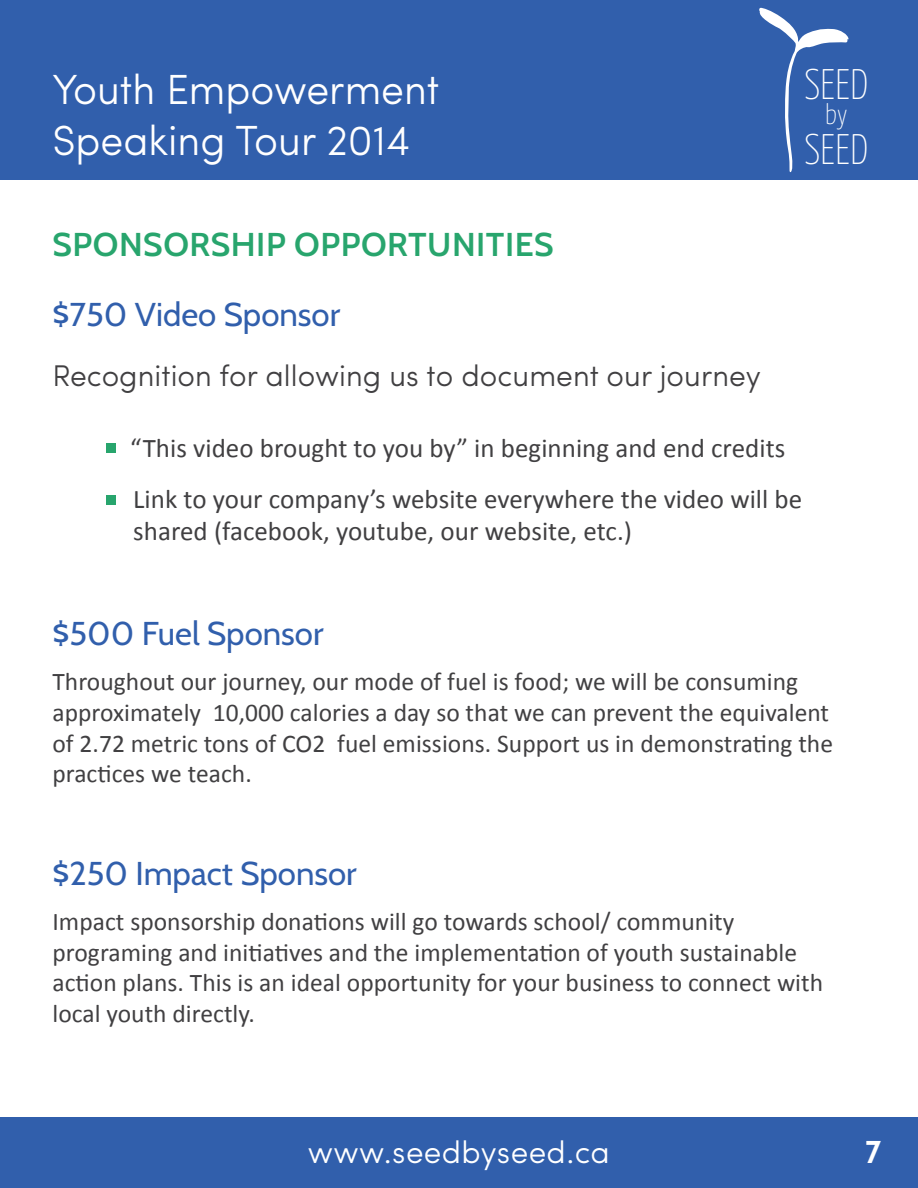
<style>
.page{position:relative;width:918px;height:1188px;background:#fff}
.page>*{position:absolute;margin:0;border:0;box-sizing:border-box;transform-origin:0 0}
.t1{font:100 42.75px/65.6px "Yanone Kaffeesatz";color:#fff}
.t2{font:300 42.15px/50.7px "Sofia Pro";color:#fff}
.t3{font:33px "Cabin";color:#315fac}
.t4{font:600 33px "Cabin";letter-spacing:.015em;color:#28a56d}
.t5{font:300 31.5px "Sofia Pro";letter-spacing:.015em;color:#fff}
.t6{font:700 31.5px "Cabin";color:#fff}
.t7{font:300 30px "Sofia Pro";color:#414042}
.t8{font:100 28.5px "Yanone Kaffeesatz";color:#fff}
.t9{font:27px/51px "Calibri";color:#414042}
.t10{font:25.5px/30.6px "Calibri";color:#414042}
</style>
<div class="page">
<div style="left:0;top:0;width:918px;height:180px;background:#315fac"></div>
<div style="left:0;top:1118px;width:918px;height:70px;background:#315fac"></div>
<svg style="left:759px;top:8px;width:90px;height:165px"></svg>
<div style="left:106px;top:443px;width:9px;height:10px;background:#28a56d"></div>
<div style="left:106px;top:495px;width:9px;height:10px;background:#28a56d"></div>
<h2 class="t2" style="left:52px;top:61px;width:389px">Youth Empowerment<br>Speaking Tour 2014</h2>
<h1 class="t1" style="left:804px;top:50px;width:66px">SEED<br>SEED</h1>
<p class="t8" style="left:825px;top:97px;width:24px">by</p>
<p class="t4" style="left:52px;top:224px;width:503px">SPONSORSHIP OPPORTUNITIES</p>
<p class="t3" style="left:52px;top:294px;width:289px">$750 Video Sponsor</p>
<p class="t7" style="left:52px;top:353px;width:710px">Recognition for allowing us to document our journey</p>
<p class="t9" style="left:130px;top:423px;width:674px">“This video brought to you by” in beginning and end credits<br>Link to your company’s website everywhere the video will be</p>
<p class="t9" style="left:133px;top:506px;width:500px">shared (facebook, youtube, our website, etc.)</p>
<p class="t3" style="left:52px;top:613px;width:273px">$500 Fuel Sponsor</p>
<p class="t10" style="left:52px;top:667px;width:782px">Throughout our journey, our mode of fuel is food; we will be consuming approximately 10,000 calories a day so that we can prevent the equivalent of 2.72 metric tons of CO2 fuel emissions. Support us in demonstrating the practices we teach.</p>
<p class="t3" style="left:52px;top:853px;width:306px">$250 Impact Sponsor</p>
<p class="t10" style="left:52px;top:907px;width:772px">Impact sponsorship donations will go towards school/ community programing and initiatives and the implementation of youth sustainable action plans. This is an ideal opportunity for your business to connect with local youth directly.</p>
<p class="t5" style="left:308px;top:1129px;width:304px">www.seedbyseed.ca</p>
<p class="t6" style="left:865px;top:1133px;width:18px">7</p>
</div>
